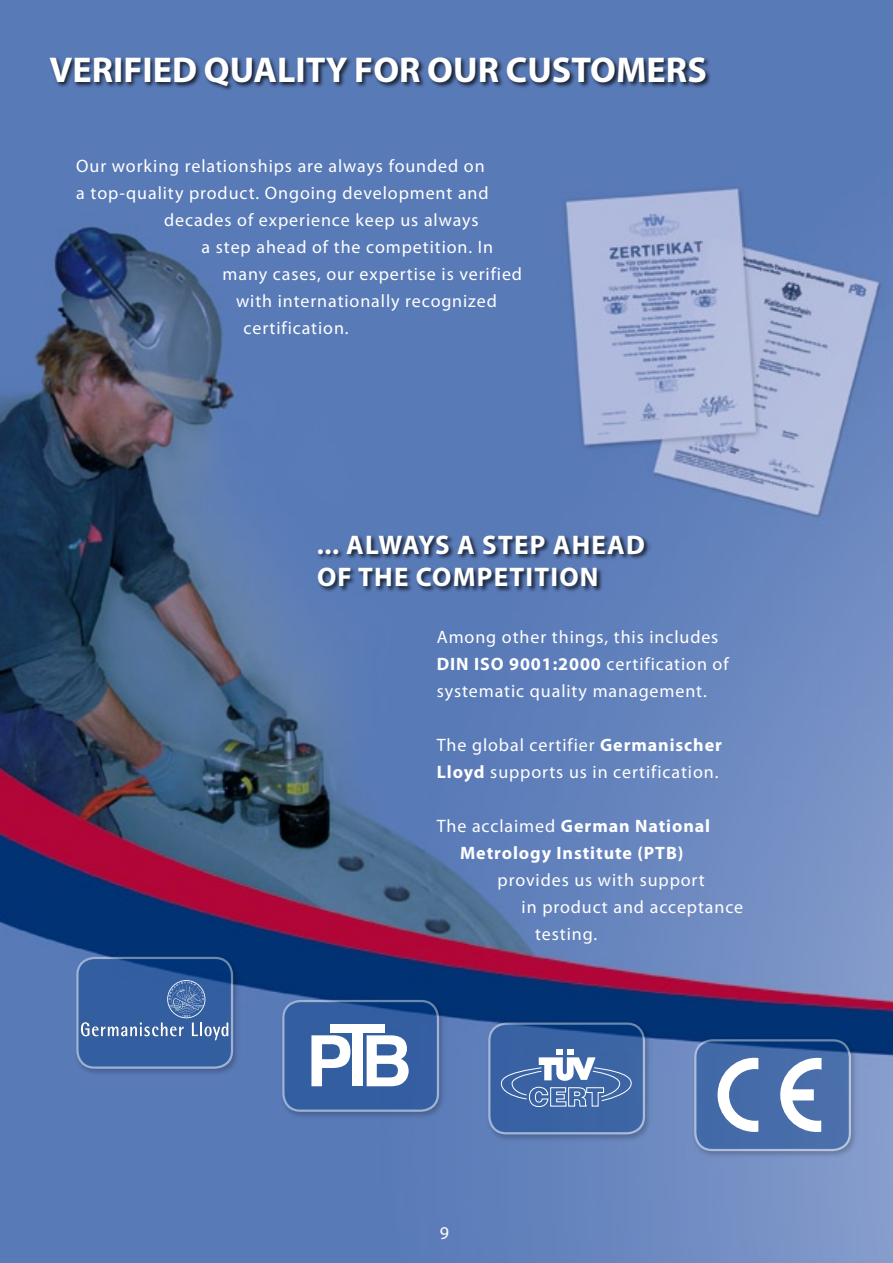
<style>
.page{position:relative;width:893px;height:1263px;background:#fff}
.page>*{position:absolute;margin:0;border:0;box-sizing:border-box;transform-origin:0 0}
.t1{font:700 36px "Myriad Pro";color:#fff}
.t2{font:700 27px "Myriad Pro";color:#fff}
.t3{font:18px/27px "Myriad Pro";letter-spacing:.05em;color:#fff}
.t4{font:700 18px/27px "Myriad Pro";letter-spacing:.05em;color:#fff;text-align:center}
.s1{font-weight:700}
.s2{font-weight:400}
</style>
<div class="page">
<img style="left:0;top:0;width:893px;height:1263px">
<div style="left:48px;top:55px;width:664px;height:37px;background:#000;opacity:.75"></div>
<div style="left:316px;top:533px;width:334px;height:60px;background:#000;opacity:.75"></div>
<div style="left:73px;top:953px;width:168px;height:123px;background:#000;opacity:.5"></div>
<svg style="left:77px;top:958px;width:155px;height:109px;background:#2a5699"></svg>
<div style="left:76px;top:957px;width:157px;height:112px;border:2px solid #fff;border-radius:17px"></div>
<svg style="left:81px;top:980px;width:147px;height:60px;background:#466da8"></svg>
<div style="left:279px;top:996px;width:168px;height:123px;background:#000;opacity:.5"></div>
<svg style="left:283px;top:1001px;width:155px;height:110px;background:#335d9f"></svg>
<div style="left:282px;top:1000px;width:157px;height:112px;border:2px solid #fff;border-radius:17px"></div>
<div style="left:331px;top:1025px;width:54px;height:8px;background:#fff"></div>
<svg style="left:311px;top:1035px;width:39px;height:51px"></svg>
<svg style="left:367px;top:1035px;width:42px;height:51px"></svg>
<div style="left:352px;top:1031px;width:11px;height:55px;background:#fff"></div>
<div style="left:691px;top:1035px;width:167px;height:124px;background:#000;opacity:.5"></div>
<svg style="left:695px;top:1040px;width:155px;height:110px;background:#4168a5"></svg>
<div style="left:694px;top:1039px;width:157px;height:112px;border:2px solid #fff;border-radius:17px"></div>
<svg style="left:780px;top:1058px;width:41px;height:74px"></svg>
<svg style="left:718px;top:1058px;width:40px;height:74px"></svg>
<div style="left:485px;top:1019px;width:168px;height:123px;background:#000;opacity:.5"></div>
<svg style="left:489px;top:1024px;width:155px;height:109px;background:#355f9f"></svg>
<div style="left:488px;top:1022px;width:157px;height:112px;border:2px solid #fff;border-radius:17px"></div>
<svg style="left:501px;top:1049px;width:131px;height:58px;background:#6283b6"></svg>
<h1 class="t1" style="left:49px;top:47px;width:659px">VERIFIED QUALITY FOR OUR CUSTOMERS</h1>
<p class="t3" style="left:76px;top:152px;width:410px">Our working relationships are always founded on</p>
<p class="t3" style="left:76px;top:179px;width:414px">a top-quality product. Ongoing development and</p>
<p class="t3" style="left:164px;top:206px;width:316px">decades of experience keep us always</p>
<p class="t3" style="left:202px;top:233px;width:293px">a step ahead of the competition. In</p>
<p class="t3" style="left:223px;top:260px;width:301px">many cases, our expertise is verified</p>
<p class="t3" style="left:236px;top:287px;width:262px">with internationally recognized</p>
<p class="t3" style="left:244px;top:314px;width:107px">certification.</p>
<h2 class="t2" style="left:317px;top:527px;width:48px">... always</h2>
<h2 class="t2" style="left:457px;top:527px;width:42px">a step</h2>
<h2 class="t2" style="left:553px;top:527px;width:20px">ahead</h2>
<h2 class="t2" style="left:317px;top:559px;width:133px">of The Competition</h2>
<p class="t3" style="left:437px;top:623px;width:293px">Among other things, this includes<br><span class="s1">DIN ISO 9001:2000</span> certification of systematic quality management.</p>
<p class="t3" style="left:437px;top:731px;width:287px">The global certifier <span class="s1">Germanischer<br>Lloyd</span> supports us in certification.</p>
<p class="t4" style="left:437px;top:812px;width:275px"><span class="s2">The acclaimed</span> German National<br>Metrology Institute (PTB)</p>
<p class="t3" style="left:498px;top:866px;width:209px">provides us with support</p>
<p class="t3" style="left:522px;top:893px;width:223px">in product and acceptance</p>
<p class="t3" style="left:535px;top:920px;width:63px">testing.</p>
<p class="t3" style="left:440px;top:1219px;width:11px">9</p>
</div>
